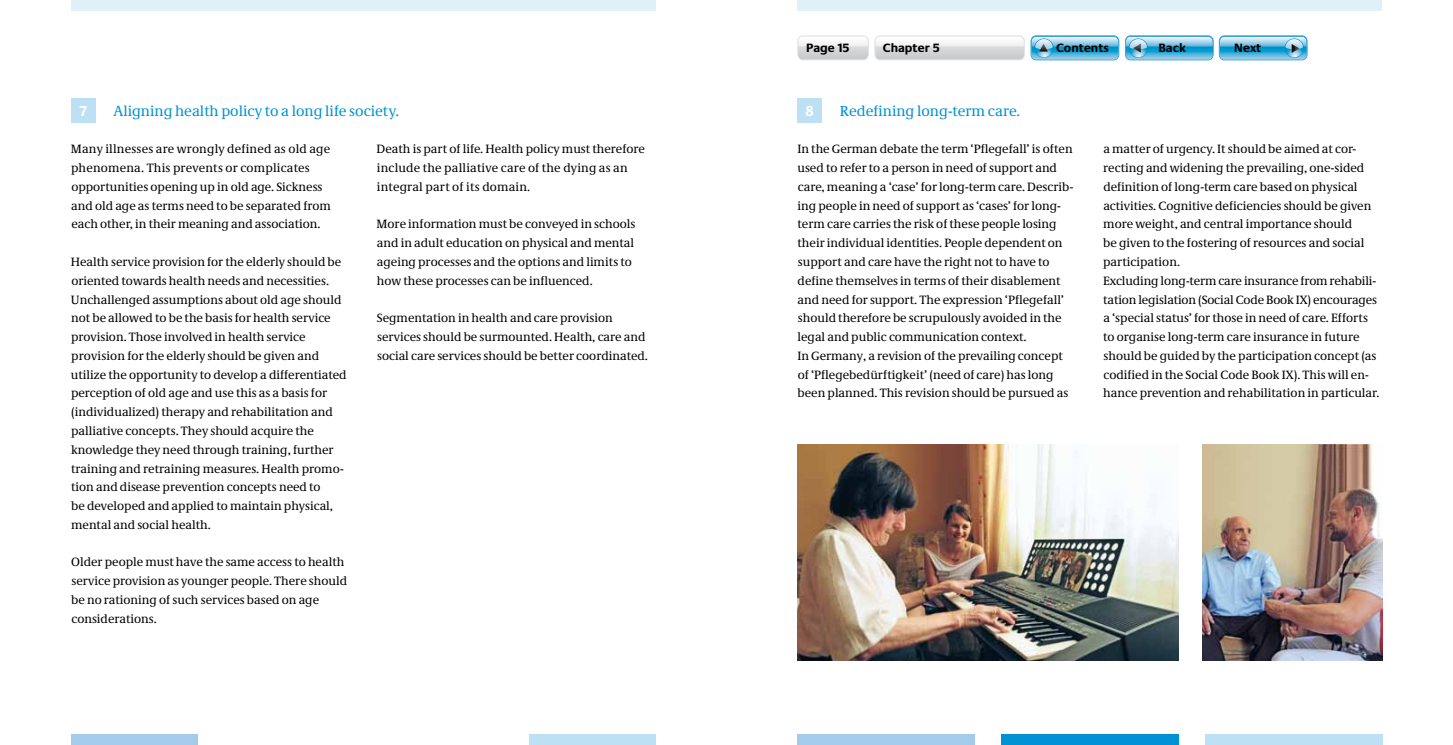
<style>
.page{position:relative;width:1453px;height:745px;background:#fff}
.page>*{position:absolute;margin:0;border:0;box-sizing:border-box;transform-origin:0 0}
.t1{font:15px "Neue Demos";color:#0092d4}
.t2{font:700 15px "Neue Praxis";color:#fff}
.t3{font:12.5px/18.8px "Neue Demos";color:#000}
.t4{font:700 12.5px "Neue Praxis";color:#000}
</style>
<div class="page">
<div style="left:1205px;top:733px;width:177px;height:11px;background:#bde0f4"></div>
<div style="left:1001px;top:733px;width:177px;height:11px;background:#0092d4"></div>
<div style="left:797px;top:733px;width:177px;height:11px;background:#a4ccea"></div>
<div style="left:797px;top:0;width:585px;height:11px;background:#e0f0f9"></div>
<div style="left:71px;top:0;width:585px;height:11px;background:#e0f0f9"></div>
<div style="left:71px;top:733px;width:126px;height:11px;background:#a4ccea"></div>
<div style="left:529px;top:733px;width:127px;height:11px;background:#bde0f4"></div>
<img style="left:797px;top:444px;width:381px;height:215px">
<img style="left:1202px;top:444px;width:180px;height:215px">
<svg style="left:1125px;top:35px;width:88px;height:25px;background:#6fbdde"></svg>
<svg style="left:1219px;top:35px;width:88px;height:25px;background:#6ebcdd"></svg>
<svg style="left:797px;top:35px;width:322px;height:25px"></svg>
<img style="left:799px;top:37px;width:68px;height:5px">
<div style="left:71px;top:98px;width:25px;height:25px;background:#bde0f4"></div>
<div style="left:797px;top:98px;width:25px;height:25px;background:#bde0f4"></div>
<p class="t4" style="left:806px;top:40px;width:45px">Page 15</p>
<p class="t4" style="left:883px;top:40px;width:58px">Chapter 5</p>
<p class="t4" style="left:1056px;top:40px;width:54px">Contents</p>
<p class="t4" style="left:1158px;top:40px;width:29px">Back</p>
<p class="t4" style="left:1234px;top:40px;width:29px">Next</p>
<h2 class="t1" style="left:840px;top:102px;width:182px">Redefining long-term care.</h2>
<p class="t3" style="left:797px;top:139px;width:277px">In the German debate the term ‘Pflegefall’ is often used to refer to a person in need of support and care, meaning a ‘case’ for long-term care. Describ&shy;ing people in need of support as ‘cases’ for long&shy;term care carries the risk of these people losing their individual identities. People dependent on support and care have the right not to have to define themselves in terms of their disablement and need for support. The expression ‘Pflegefall’ should therefore be scrupulously avoided in the legal and public communication context.<br>In Germany, a revision of the prevailing concept of ‘Pflegebedürftigkeit’ (need of care) has long been planned. This revision should be pursued as</p>
<p class="t3" style="left:1103px;top:139px;width:278px">a matter of urgency. It should be aimed at cor&shy;recting and widening the prevailing, one-sided definition of long-term care based on physical activities. Cognitive deficiencies should be given more weight, and central importance should<br>be given to the fostering of resources and social participation.<br>Excluding long-term care insurance from rehabili&shy;tation legislation (Social Code Book IX) encourages a ‘special status’ for those in need of care. Efforts to organise long-term care insurance in future should be guided by the participation concept (as codified in the Social Code Book IX). This will en&shy;hance prevention and rehabilitation in particular.</p>
<h2 class="t1" style="left:113px;top:102px;width:287px">Aligning health policy to a long life society.</h2>
<p class="t3" style="left:71px;top:139px;width:261px">Many illnesses are wrongly defined as old age phenomena. This prevents or complicates opportunities opening up in old age. Sickness and old age as terms need to be separated from each other, in their meaning and association.</p>
<p class="t3" style="left:71px;top:252px;width:277px">Health service provision for the elderly should be oriented towards health needs and necessities.<br>Unchallenged assumptions about old age should not be allowed to be the basis for health service provision. Those involved in health service provision for the elderly should be given and utilize the opportunity to develop a differentiated perception of old age and use this as a basis for (individualized) therapy and rehabilitation and palliative concepts. They should acquire the knowledge they need through training, further training and retraining measures. Health promo&shy;tion and disease prevention concepts need to<br>be developed and applied to maintain physical, mental and social health.</p>
<p class="t3" style="left:71px;top:552px;width:278px">Older people must have the same access to health service provision as younger people. There should be no rationing of such services based on age considerations.</p>
<p class="t2" style="left:80px;top:102px;width:9px">7</p>
<p class="t2" style="left:805px;top:102px;width:10px">8</p>
<p class="t3" style="left:377px;top:139px;width:270px">Death is part of life. Health policy must therefore include the palliative care of the dying as an integral part of its domain.</p>
<p class="t3" style="left:377px;top:214px;width:260px">More information must be conveyed in schools and in adult education on physical and mental ageing processes and the options and limits to how these processes can be influenced.</p>
<p class="t3" style="left:377px;top:308px;width:273px">Segmentation in health and care provision services should be surmounted. Health, care and social care services should be better coordinated.</p>
</div>
